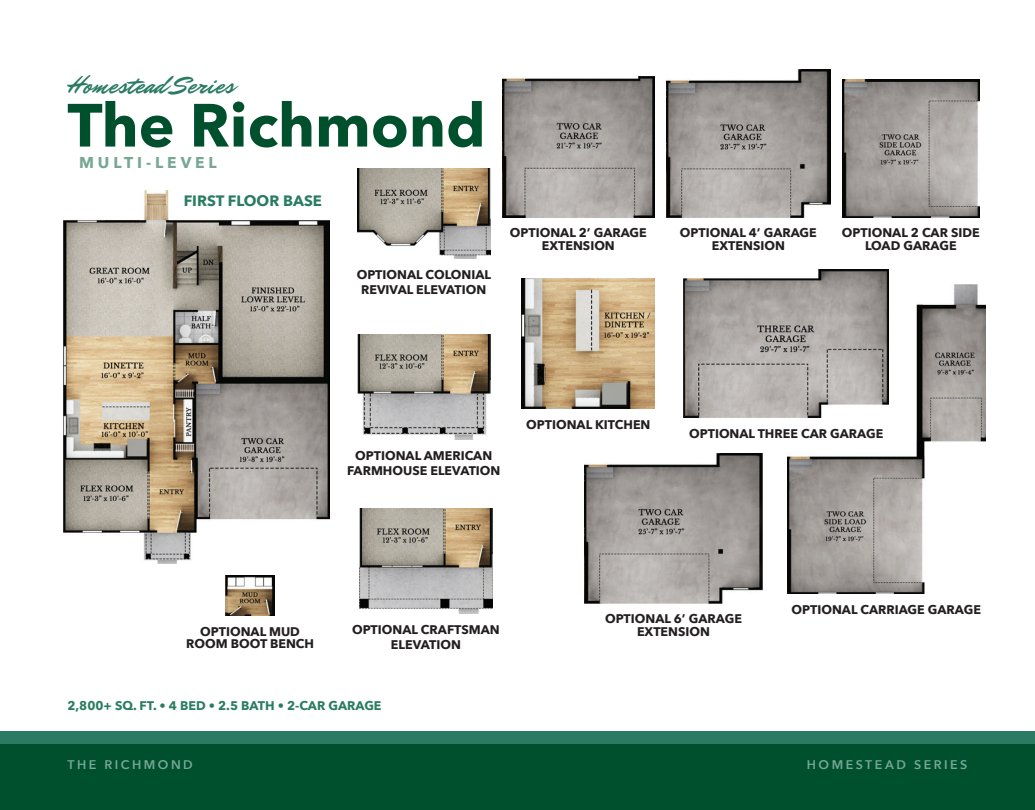
<style>
.page{position:relative;width:1035px;height:810px;background:#fff}
.page>*{position:absolute;margin:0;border:0;box-sizing:border-box;transform-origin:0 0}
.t1{font:700 60.25px "Avenir Next";color:#00502e}
.t2{font:25.62px "Mr Dafoe";color:#297c62}
.t3{font:700 15.62px "Avenir Next";letter-spacing:.25em;color:#77a795}
.t4{font:700 15px "Avenir Next";color:#297c62}
.t5{font:700 12.5px/12.5px "Avenir Next";color:#231f20;text-align:center}
.t6{font:700 12.5px "Avenir Next";color:#297c62}
.t7{font:600 12.5px "Avenir Next";letter-spacing:.2em;color:#77a795}
</style>
<div class="page">
<img style="left:788px;top:285px;width:197px;height:309px">
<img style="left:585px;top:454px;width:177px;height:149px">
<div style="left:0;top:731px;width:1035px;height:79px;background:#297c62"></div>
<div style="left:0;top:744px;width:1035px;height:66px;background:#00502e"></div>
<img style="left:63px;top:191px;width:267px;height:373px">
<img style="left:522px;top:279px;width:133px;height:129px">
<img style="left:357px;top:168px;width:133px;height:90px">
<img style="left:684px;top:269px;width:205px;height:149px">
<img style="left:503px;top:77px;width:151px;height:140px">
<img style="left:666px;top:69px;width:164px;height:149px">
<img style="left:226px;top:575px;width:48px;height:41px">
<img style="left:842px;top:79px;width:138px;height:138px">
<img style="left:359px;top:509px;width:134px;height:104px">
<img style="left:357px;top:335px;width:134px;height:104px">
<h2 class="t2" style="left:68px;top:68px;width:168px">Homestead Series</h2>
<h1 class="t1" style="left:68px;top:73px;width:420px">The Richmond</h1>
<p class="t3" style="left:79px;top:149px;width:139px">MULTI-LEVEL</p>
<p class="t4" style="left:184px;top:187px;width:140px">FIRST FLOOR BASE</p>
<p class="t5" style="left:357px;top:267px;width:136px;line-height:15px">OPTIONAL COLONIAL<br>REVIVAL ELEVATION</p>
<p class="t5" style="left:510px;top:227px;width:138px">OPTIONAL 2’ GARAGE<br>EXTENSION</p>
<p class="t5" style="left:680px;top:227px;width:138px">OPTIONAL 4’ GARAGE<br>EXTENSION</p>
<p class="t5" style="left:842px;top:227px;width:139px">OPTIONAL 2 CAR SIDE<br>LOAD GARAGE</p>
<p class="t5" style="left:347px;top:448px;width:155px;line-height:15px">OPTIONAL AMERICAN<br>FARMHOUSE ELEVATION</p>
<p class="t5" style="left:526px;top:418px;width:126px">OPTIONAL KITCHEN</p>
<p class="t5" style="left:689px;top:427px;width:196px">OPTIONAL THREE CAR GARAGE</p>
<p class="t5" style="left:186px;top:625px;width:129px">OPTIONAL MUD<br>ROOM BOOT BENCH</p>
<p class="t5" style="left:352px;top:622px;width:149px;line-height:15px">OPTIONAL CRAFTSMAN<br>ELEVATION</p>
<p class="t6" style="left:68px;top:695px;width:316px">2,800+ SQ. FT. • 4 BED • 2.5 BATH • 2-CAR GARAGE</p>
<p class="t7" style="left:68px;top:754px;width:127px">THE RICHMOND</p>
<p class="t5" style="left:605px;top:612px;width:138px">OPTIONAL 6’ GARAGE<br>EXTENSION</p>
<p class="t5" style="left:792px;top:603px;width:191px">OPTIONAL CARRIAGE GARAGE</p>
<p class="t7" style="left:807px;top:754px;width:162px">HOMESTEAD SERIES</p>
</div>
